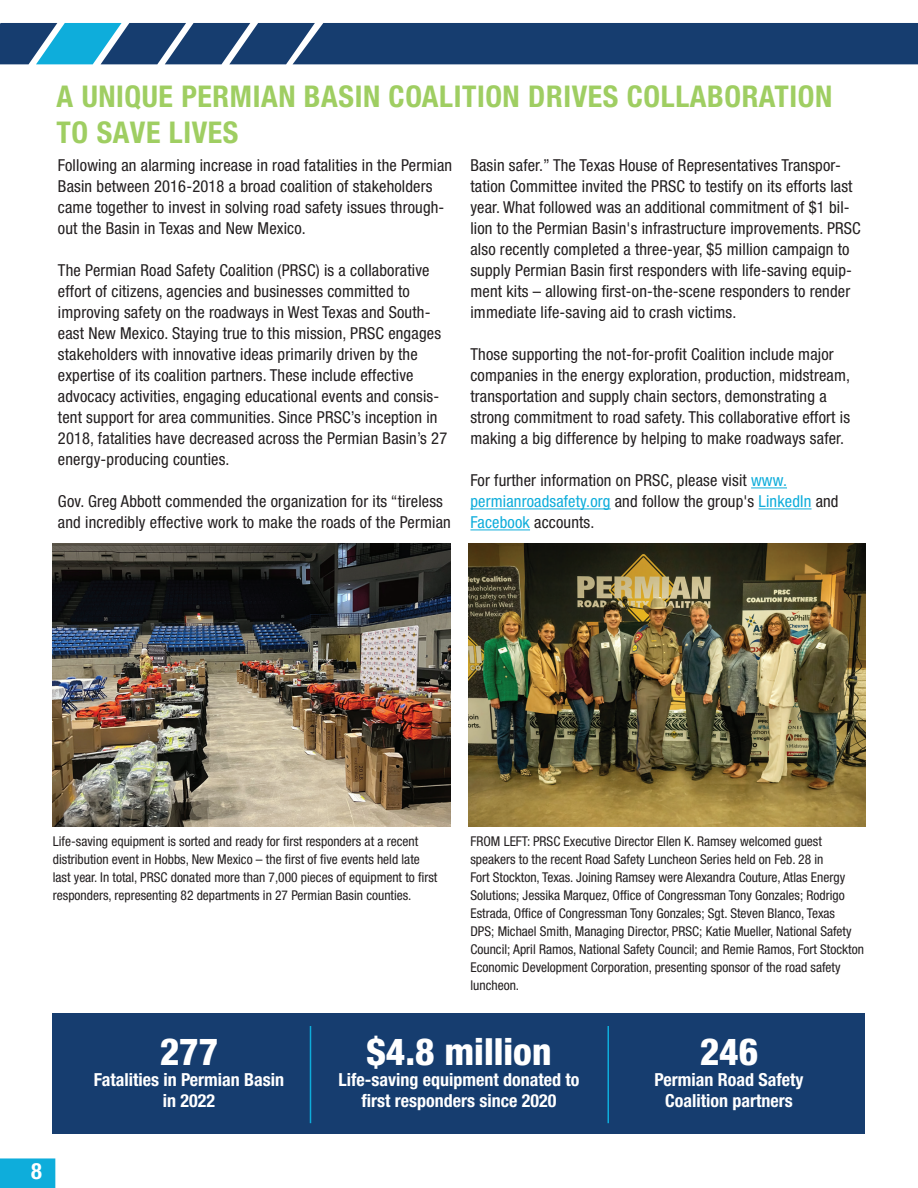
<style>
.page{position:relative;width:918px;height:1188px;background:#fff}
.page>*{position:absolute;margin:0;border:0;box-sizing:border-box;transform-origin:0 0}
.t1{font:800 condensed 37.5px "Helvetica Neue LT Std";color:#fff}
.t2{font:700 condensed 30px/36px "Helvetica Neue LT Std";letter-spacing:.02em;color:#9fce62}
.t3{font:700 condensed 22.5px "Helvetica Neue LT Std";color:#fff}
.t4{font:700 condensed 18px/21px "Helvetica Neue LT Std";color:#fff;text-align:center}
.t5{font:condensed 16.5px/21px "Helvetica Neue LT Std";letter-spacing:.01em;color:#231f20}
.t6{font:condensed 13.5px/18px "Helvetica Neue LT Std";color:#231f20}
.s1{color:#0eaddb}
</style>
<div class="page">
<hr style="left:751px;top:488px;width:36px;height:1px;background:#0eaddb">
<hr style="left:470px;top:509px;width:141px;height:1px;background:#0eaddb">
<hr style="left:759px;top:509px;width:53px;height:1px;background:#0eaddb">
<hr style="left:470px;top:530px;width:60px;height:1px;background:#0eaddb">
<img style="left:53px;top:543px;width:398px;height:284px">
<img style="left:469px;top:543px;width:396px;height:284px">
<div style="left:1px;top:1159px;width:54px;height:28px;background:#0eaddb"></div>
<div style="left:0;top:1158px;width:55px;height:30px;border:2px solid #0eaddb"></div>
<svg style="left:0;top:23px;width:918px;height:41px;background:#1f4b7b"></svg>
<div style="left:53px;top:1013px;width:812px;height:121px;background:#163d6f"></div>
<hr style="left:310px;top:1026px;width:1px;height:97px;background:#0eaddb">
<hr style="left:608px;top:1026px;width:1px;height:97px;background:#0eaddb">
<h2 class="t2" style="left:57px;top:78px;width:777px">A UNIQUE PERMIAN BASIN COALITION DRIVES COLLABORATION<br>TO SAVE LIVES</h2>
<p class="t5" style="left:58px;top:155px;width:396px">Following an alarming increase in road fatalities in the Permian Basin between 2016-2018 a broad coalition of stakeholders came together to invest in solving road safety issues through&shy;out the Basin in Texas and New Mexico.</p>
<p class="t5" style="left:58px;top:260px;width:391px">The Permian Road Safety Coalition (PRSC) is a collaborative effort of citizens, agencies and businesses committed to improving safety on the roadways in West Texas and South&shy;east New Mexico. Staying true to this mission, PRSC engages stakeholders with innovative ideas primarily driven by the expertise of its coalition partners. These include effective advocacy activities, engaging educational events and consis&shy;tent support for area communities. Since PRSC’s inception in 2018, fatalities have decreased across the Permian Basin’s 27 energy-producing counties.</p>
<p class="t5" style="left:58px;top:491px;width:394px">Gov. Greg Abbott commended the organization for its “tireless and incredibly effective work to make the roads of the Permian</p>
<p class="t5" style="left:470px;top:155px;width:392px">Basin safer.” The Texas House of Representatives Transpor&shy;tation Committee invited the PRSC to testify on its efforts last year. What followed was an additional commitment of $1 bil&shy;lion to the Permian Basin's infrastructure improvements. PRSC also recently completed a three-year, $5 million campaign to supply Permian Basin first responders with life-saving equip&shy;ment kits – allowing first-on-the-scene responders to render immediate life-saving aid to crash victims.</p>
<p class="t5" style="left:470px;top:344px;width:381px">Those supporting the not-for-profit Coalition include major companies in the energy exploration, production, midstream, transportation and supply chain sectors, demonstrating a strong commitment to road safety. This collaborative effort is making a big difference by helping to make roadways safer.</p>
<p class="t5" style="left:470px;top:470px;width:370px">For further information on PRSC, please visit <span class="s1">www. permianroadsafety.org</span> and follow the group's <span class="s1">LinkedIn</span> and<br><span class="s1">Facebook</span> accounts.</p>
<p class="t6" style="left:53px;top:832px;width:386px">Life-saving equipment is sorted and ready for first responders at a recent distribution event in Hobbs, New Mexico – the first of five events held late last year. In total, PRSC donated more than 7,000 pieces of equipment to first responders, representing 82 departments in 27 Permian Basin counties.</p>
<p class="t6" style="left:470px;top:832px;width:395px">FROM LEFT: PRSC Executive Director Ellen K. Ramsey welcomed guest speakers to the recent Road Safety Luncheon Series held on Feb. 28 in<br>Fort Stockton, Texas. Joining Ramsey were Alexandra Couture, Atlas Energy Solutions; Jessika Marquez, Office of Congressman Tony Gonzales; Rodrigo Estrada, Office of Congressman Tony Gonzales; Sgt. Steven Blanco, Texas<br>DPS; Michael Smith, Managing Director, PRSC; Katie Mueller, National Safety Council; April Ramos, National Safety Council; and Remie Ramos, Fort Stockton Economic Development Corporation, presenting sponsor of the road safety luncheon.</p>
<h1 class="t1" style="left:160px;top:1028px;width:60px">277</h1>
<p class="t4" style="left:94px;top:1069px;width:192px">Fatalities in Permian Basin in 2022</p>
<h1 class="t1" style="left:366px;top:1028px;width:187px">$4.8 million</h1>
<p class="t4" style="left:339px;top:1069px;width:242px">Life-saving equipment donated to first responders since 2020</p>
<h1 class="t1" style="left:700px;top:1028px;width:60px">246</h1>
<p class="t4" style="left:655px;top:1069px;width:150px">Permian Road Safety<br>Coalition partners</p>
<h3 class="t3" style="left:31px;top:1157px;width:12px">8</h3>
</div>
